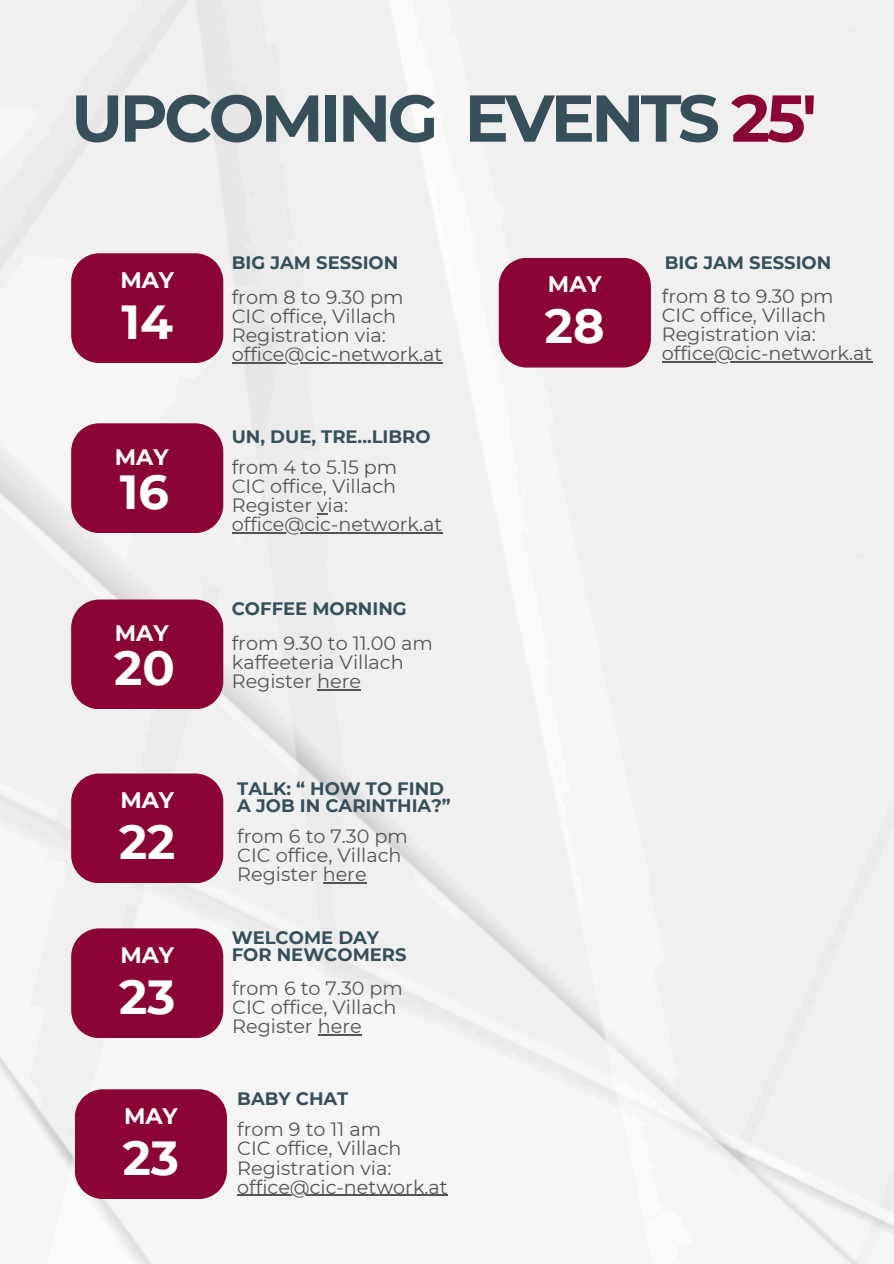
<style>
.page{position:relative;width:894px;height:1264px;background:#fff}
.page>*{position:absolute;margin:0;border:0;box-sizing:border-box;transform-origin:0 0}
.t1{font:700 66px "Montserrat";letter-spacing:-.055em;color:#374f59}
.t2{font:700 47.7px "Montserrat";color:#fff}
.t3{font:700 22.35px "Montserrat";color:#fff}
.t4{font:19.2px "Montserrat";color:#545454}
.t5{font:700 18px/17px "Montserrat";color:#374f59}
.s1{color:#8a0535}
</style>
<div class="page">
<div style="left:0;top:0;width:893px;height:1263px;background:#f0f0f0"></div>
<div style="left:71px;top:773px;width:152px;height:110px;background:#8a0535"></div>
<hr style="left:322px;top:882px;width:44px;height:1px;background:#545454">
<div style="left:71px;top:928px;width:152px;height:110px;background:#8a0535"></div>
<hr style="left:317px;top:1033px;width:44px;height:2px;background:#545454">
<div style="left:71px;top:599px;width:152px;height:110px;background:#8a0535"></div>
<hr style="left:317px;top:689px;width:44px;height:1px;background:#545454">
<div style="left:71px;top:423px;width:152px;height:110px;background:#8a0535"></div>
<hr style="left:232px;top:532px;width:210px;height:1px;background:#545454">
<div style="left:498px;top:258px;width:152px;height:109px;background:#8a0535"></div>
<hr style="left:661px;top:361px;width:211px;height:1px;background:#545454">
<div style="left:71px;top:253px;width:152px;height:110px;background:#8a0535"></div>
<hr style="left:232px;top:362px;width:210px;height:1px;background:#545454">
<div style="left:75px;top:1089px;width:152px;height:109px;background:#8a0535"></div>
<hr style="left:237px;top:1194px;width:210px;height:1px;background:#545454">
<p class="t1" style="left:71px;top:78px;width:747px">UPCOMING EVENTS <span class="s1">25'</span></p>
<p class="t3" style="left:120px;top:266px;width:55px">MAY</p>
<h2 class="t2" style="left:121px;top:292px;width:53px">14</h2>
<p class="t3" style="left:115px;top:443px;width:55px">MAY</p>
<h3 class="t2" style="left:120px;top:462px;width:51px">16</h3>
<p class="t3" style="left:115px;top:619px;width:55px">MAY</p>
<h3 class="t2" style="left:114px;top:638px;width:62px">20</h3>
<p class="t3" style="left:120px;top:786px;width:55px">MAY</p>
<p class="t2" style="left:119px;top:812px;width:58px">22</p>
<p class="t3" style="left:120px;top:941px;width:55px">MAY</p>
<h2 class="t2" style="left:119px;top:967px;width:58px">23</h2>
<p class="t3" style="left:124px;top:1102px;width:55px">MAY</p>
<h2 class="t2" style="left:123px;top:1128px;width:58px">23</h2>
<p class="t5" style="left:232px;top:254px;width:168px">BIG JAM SESSION</p>
<h3 class="t4" style="left:232px;top:285px;width:173px">from 8 to 9.30 pm</h3>
<p class="t4" style="left:232px;top:304px;width:166px">CIC office, Villach</p>
<p class="t4" style="left:232px;top:323px;width:156px">Registration via:</p>
<p class="t4" style="left:232px;top:342px;width:212px">office@cic-network.at</p>
<p class="t5" style="left:232px;top:427px;width:200px">UN, DUE, TRE...LIBRO</p>
<p class="t4" style="left:232px;top:455px;width:167px">from 4 to 5.15 pm</p>
<p class="t4" style="left:232px;top:474px;width:166px">CIC office, Villach</p>
<h2 class="t4" style="left:232px;top:493px;width:118px">Register via:</h2>
<p class="t4" style="left:232px;top:512px;width:212px">office@cic-network.at</p>
<p class="t5" style="left:232px;top:600px;width:176px">COFFEE MORNING</p>
<p class="t4" style="left:232px;top:631px;width:202px">from 9.30 to 11.00 am</p>
<h2 class="t4" style="left:232px;top:650px;width:173px">kaffeeteria Villach</h2>
<p class="t4" style="left:232px;top:669px;width:131px">Register here</p>
<h1 class="t5" style="left:237px;top:780px;width:215px">TALK: “ HOW TO FIND<br>A JOB IN CARINTHIA?”</h1>
<h2 class="t4" style="left:237px;top:824px;width:172px">from 6 to 7.30 pm</h2>
<p class="t4" style="left:237px;top:843px;width:166px">CIC office, Villach</p>
<h3 class="t4" style="left:237px;top:862px;width:131px">Register here</h3>
<p class="t5" style="left:232px;top:928px;width:176px">WELCOME DAY<br>FOR NEWCOMERS</p>
<h3 class="t4" style="left:232px;top:976px;width:172px">from 6 to 7.30 pm</h3>
<p class="t4" style="left:232px;top:995px;width:166px">CIC office, Villach</p>
<p class="t4" style="left:232px;top:1014px;width:131px">Register here</p>
<h3 class="t5" style="left:237px;top:1090px;width:113px">BABY CHAT</h3>
<p class="t4" style="left:237px;top:1117px;width:145px">from 9 to 11 am</p>
<p class="t4" style="left:237px;top:1136px;width:166px">CIC office, Villach</p>
<p class="t4" style="left:237px;top:1155px;width:156px">Registration via:</p>
<p class="t4" style="left:237px;top:1175px;width:212px">office@cic-network.at</p>
<p class="t3" style="left:547px;top:270px;width:55px">MAY</p>
<p class="t2" style="left:545px;top:297px;width:61px">28</p>
<h2 class="t5" style="left:664px;top:254px;width:168px">BIG JAM SESSION</h2>
<p class="t4" style="left:661px;top:284px;width:173px">from 8 to 9.30 pm</p>
<h3 class="t4" style="left:661px;top:303px;width:166px">CIC office, Villach</h3>
<p class="t4" style="left:661px;top:322px;width:156px">Registration via:</p>
<p class="t4" style="left:661px;top:341px;width:212px">office@cic-network.at</p>
</div>
